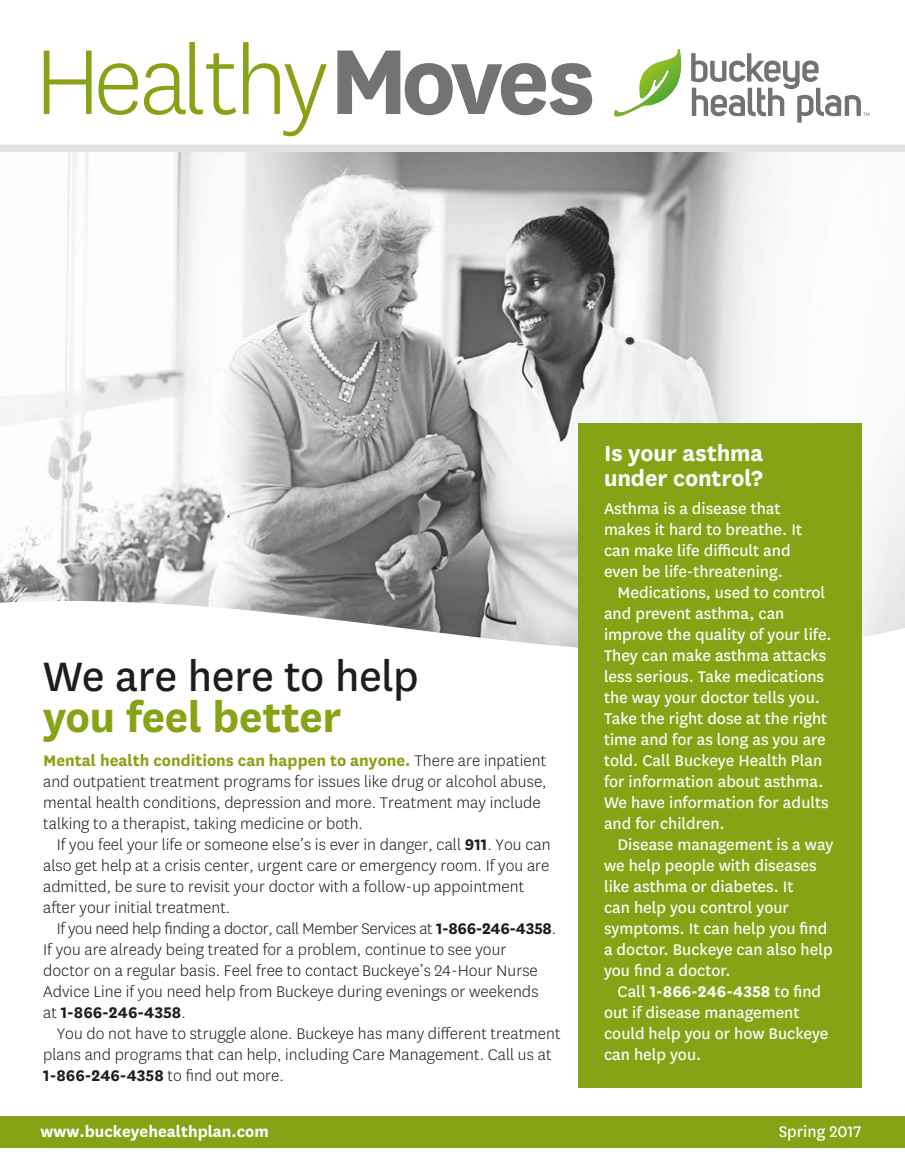
<style>
.page{position:relative;width:905px;height:1175px;background:#fff}
.page>*{position:absolute;margin:0;border:0;box-sizing:border-box;transform-origin:0 0}
.t1{font:300 107.55px "Centene Sans";letter-spacing:-.035em;color:#86a315}
.t2{font:48px/40.5px "Centene Sans";letter-spacing:-.01em;color:#1d1d1b}
.t3{font:700 25.5px/25.5px "Centene Sans";letter-spacing:-.005em;color:#fff}
.t4{font:300 18px/21px "Centene Sans";color:#1d1d1b}
.t5{font:18px/21px "Centene Sans";color:#fff}
.t6{font:700 18px "Centene Sans";color:#fff}
.s1{font-weight:700;color:#747373}
.s2{font-weight:700;color:#86a315}
.s3{font-weight:700}
</style>
<div class="page">
<div style="left:0;top:1116px;width:905px;height:31px;background:#86a315"></div>
<svg style="left:691px;top:53px;width:178px;height:70px"></svg>
<svg style="left:614px;top:49px;width:67px;height:68px"></svg>
<img style="left:0;top:152px;width:905px;height:449px">
<svg style="left:0;top:601px;width:905px;height:85px"></svg>
<div style="left:0;top:144px;width:905px;height:8px;background:#e3e3e3"></div>
<div style="left:578px;top:423px;width:283px;height:664px;background:#86a315"></div>
<p class="t1" style="left:34px;top:17px;width:562px">Healthy<span class="s1">Moves</span></p>
<p class="t2" style="left:43px;top:653px;width:377px">We are here to help <span class="s2">you feel better</span></p>
<p class="t4" style="left:43px;top:750px;width:505px"><span class="s2">Mental health conditions can happen to anyone.</span> There are inpatient and outpatient treatment programs for issues like drug or alcohol abuse, mental health conditions, depression and more. Treatment may include talking to a therapist, taking medicine or both.</p>
<p class="t4" style="left:43px;top:834px;width:509px;text-indent:14px">If you feel your life or someone else’s is ever in danger, call <span class="s3">911</span>. You can also get help at a crisis center, urgent care or emergency room. If you are admitted, be sure to revisit your doctor with a follow-up appointment after your initial treatment.</p>
<p class="t4" style="left:43px;top:918px;width:514px;text-indent:14px">If you need help finding a doctor, call Member Services at <span class="s3">1-866-246-4358</span>.<br>If you are already being treated for a problem, continue to see your doctor on a regular basis. Feel free to contact Buckeye’s 24-Hour Nurse Advice Line if you need help from Buckeye during evenings or weekends at <span class="s3">1-866-246-4358</span>.</p>
<p class="t4" style="left:43px;top:1023px;width:519px;text-indent:14px">You do not have to struggle alone. Buckeye has many different treatment plans and programs that can help, including Care Management. Call us at<br><span class="s3">1-866-246-4358</span> to find out more.</p>
<p class="t3" style="left:604px;top:440px;width:161px">Is your asthma under control?</p>
<p class="t5" style="left:604px;top:497px;width:199px">Asthma is a disease that makes it hard to breathe. It can make life difficult and even be life-threatening.</p>
<p class="t5" style="left:604px;top:581px;width:229px;text-indent:14px">Medications, used to control and prevent asthma, can improve the quality of your life.<br>They can make asthma attacks less serious. Take medications the way your doctor tells you.<br>Take the right dose at the right time and for as long as you are told. Call Buckeye Health Plan for information about asthma.<br>We have information for adults and for children.</p>
<p class="t5" style="left:604px;top:833px;width:231px;text-indent:14px">Disease management is a way we help people with diseases like asthma or diabetes. It<br>can help you control your symptoms. It can help you find a doctor. Buckeye can also help you find a doctor.</p>
<p class="t5" style="left:604px;top:980px;width:226px;text-indent:14px">Call <span class="s3">1-866-246-4358</span> to find out if disease management could help you or how Buckeye can help you.</p>
<p class="t6" style="left:41px;top:1120px;width:230px">www.buckeyehealthplan.com</p>
<p class="t5" style="left:778px;top:1120px;width:84px">Spring 2017</p>
</div>
